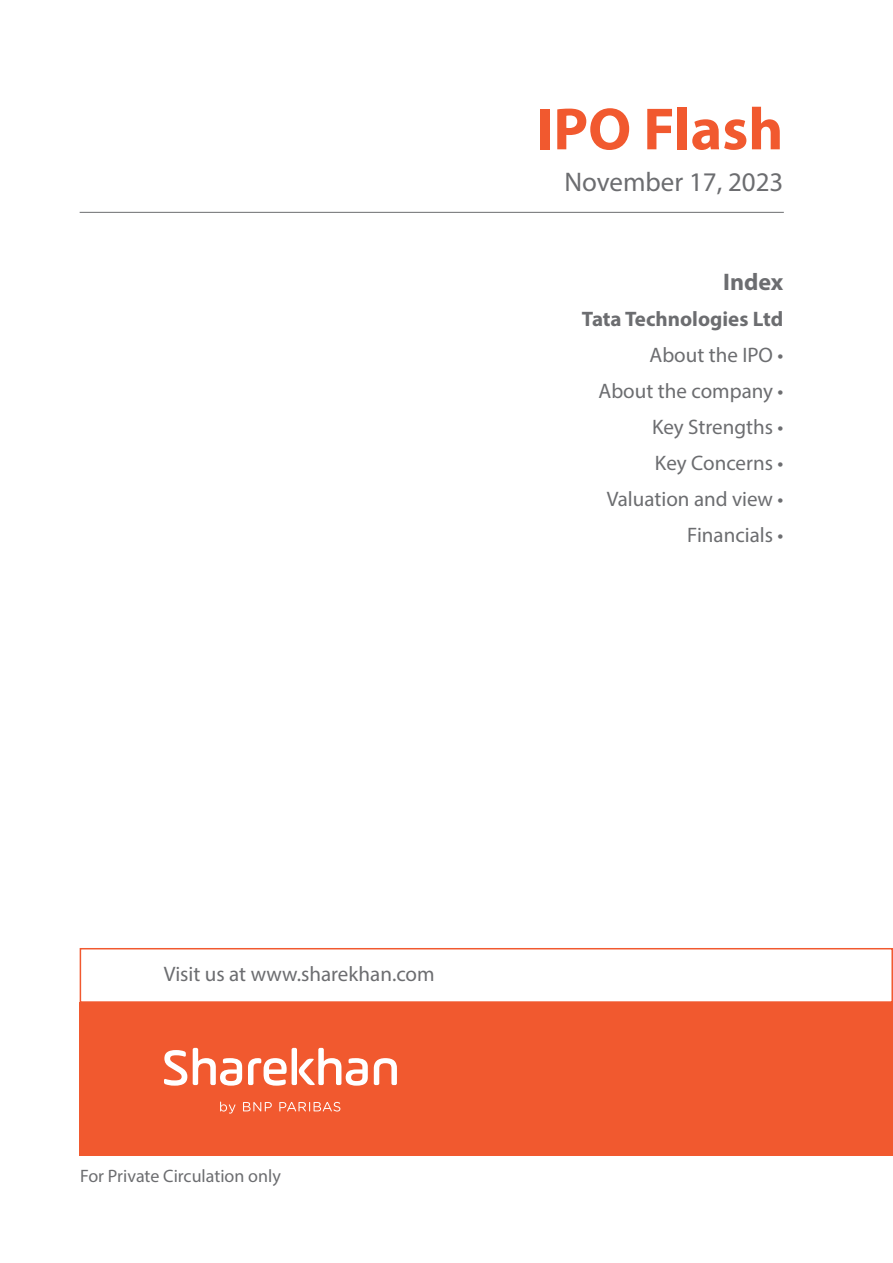
<style>
.page{position:relative;width:893px;height:1263px;background:#fff}
.page>*{position:absolute;margin:0;border:0;box-sizing:border-box;transform-origin:0 0}
.t1{font:700 60px "Myriad Pro";color:#f1592f}
.t2{font:27px "Myriad Pro";color:#6c6d70}
.t3{font:700 24px "Myriad Pro";color:#6c6d70}
.t4{font:21px "Myriad Pro";color:#6c6d70}
.t5{font:700 21px "Myriad Pro";color:#6c6d70}
.t6{font:18px "Myriad Pro";color:#6c6d70}
</style>
<div class="page">
<div style="left:80px;top:1002px;width:813px;height:154px;background:#f1592f"></div>
<svg style="left:164px;top:1050px;width:23px;height:36px"></svg>
<svg style="left:193px;top:1048px;width:49px;height:38px"></svg>
<svg style="left:248px;top:1048px;width:120px;height:38px"></svg>
<svg style="left:374px;top:1058px;width:23px;height:27px"></svg>
<svg style="left:220px;top:1101px;width:15px;height:12px"></svg>
<svg style="left:243px;top:1102px;width:29px;height:9px"></svg>
<svg style="left:279px;top:1102px;width:61px;height:9px"></svg>
<div style="left:80px;top:948px;width:813px;height:55px;border:2px solid #f1592f"></div>
<hr style="left:80px;top:212px;width:704px;height:1px;background:#6c6d70">
<p class="t1" style="left:536px;top:90px;width:249px">IPO Flash</p>
<p class="t2" style="left:564px;top:166px;width:221px">November 17, 2023</p>
<p class="t3" style="left:723px;top:266px;width:62px">Index</p>
<p class="t5" style="left:582px;top:305px;width:203px">Tata Technologies Ltd</p>
<p class="t4" style="left:650px;top:342px;width:135px">About the IPO •</p>
<p class="t4" style="left:599px;top:378px;width:186px">About the company •</p>
<p class="t4" style="left:652px;top:414px;width:133px">Key Strengths •</p>
<p class="t4" style="left:655px;top:450px;width:130px">Key Concerns •</p>
<p class="t4" style="left:607px;top:486px;width:178px">Valuation and view •</p>
<p class="t4" style="left:687px;top:522px;width:98px">Financials •</p>
<p class="t4" style="left:164px;top:961px;width:272px">Visit us at www.sharekhan.com</p>
<p class="t6" style="left:80px;top:1165px;width:202px">For Private Circulation only</p>
</div>
